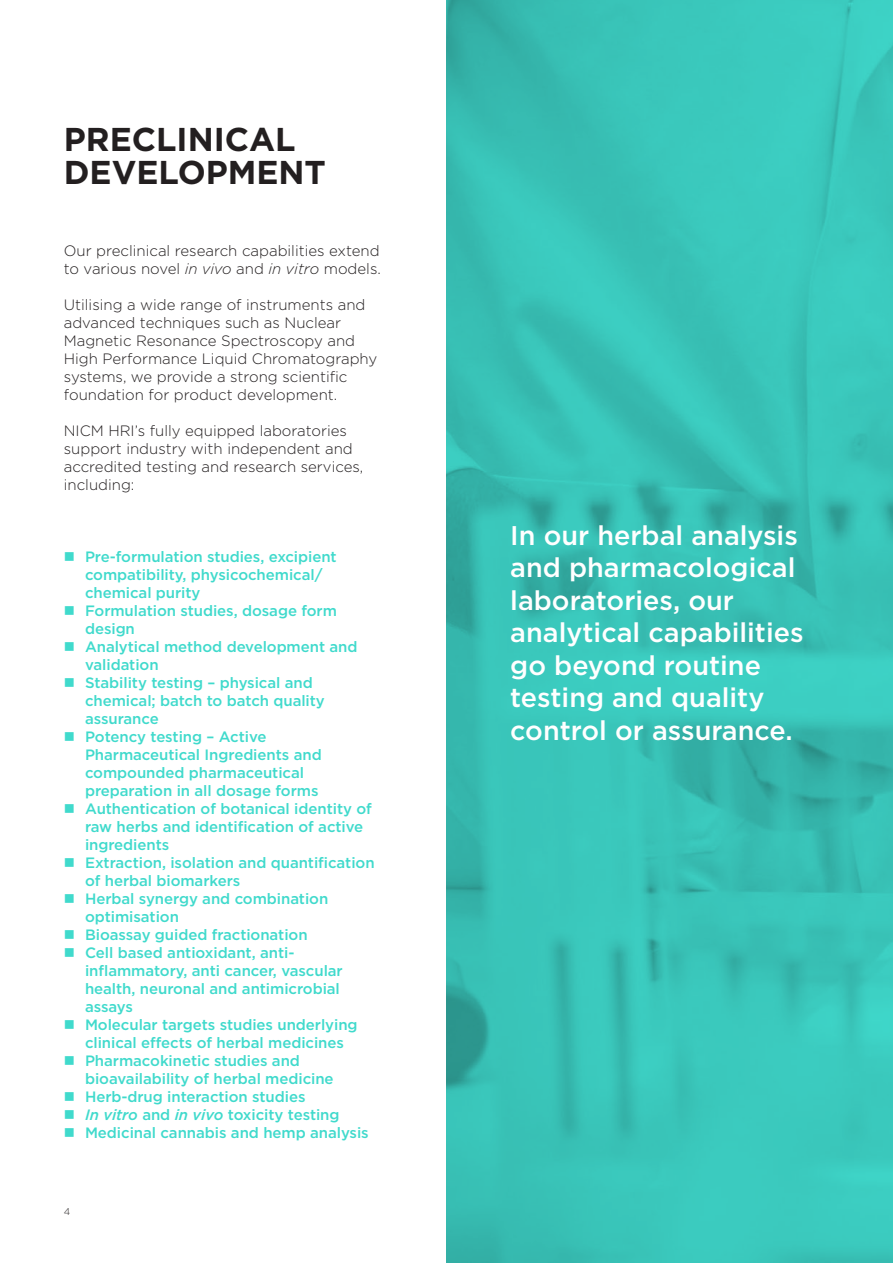
<style>
.page{position:relative;width:893px;height:1263px;background:#fff}
.page>*{position:absolute;margin:0;border:0;box-sizing:border-box;transform-origin:0 0}
.Large_36{font:700 33px/33px "Gotham";color:#231f20}
.Large_18{font:500 27px/32.4px "Gotham";color:#fff}
.t1{font:500 15px/18px "Gotham";letter-spacing:-.005em;color:#40dacc}
.Body{font:300 15px/18px "Gotham";color:#231f20}
.t2{font:300 9.75px "Gotham";color:#231f20}
.s1{font-style:italic}
</style>
<div class="page">
<img style="left:446px;top:0;width:447px;height:1263px">
<p class="Large_36" style="left:64px;top:123px;width:264px">PRECLINICAL<br>DEVELOPMENT</p>
<p class="Body" style="left:64px;top:241px;width:319px">Our preclinical research capabilities extend to various novel <span class="s1">in vivo</span> and <span class="s1">in vitro</span> models.</p>
<p class="Body" style="left:64px;top:295px;width:315px">Utilising a wide range of instruments and advanced techniques such as Nuclear Magnetic Resonance Spectroscopy and High Performance Liquid Chromatography systems, we provide a strong scientific foundation for product development.</p>
<p class="Body" style="left:64px;top:421px;width:301px">NICM HRI’s fully equipped laboratories support industry with independent and accredited testing and research services, including:</p>
<p class="t1" style="left:85px;top:548px;width:253px">Pre-formulation studies, excipient compatibility, physicochemical/ chemical purity</p>
<p class="t1" style="left:85px;top:602px;width:253px">Formulation studies, dosage form design</p>
<p class="t1" style="left:85px;top:638px;width:274px">Analytical method development and validation</p>
<p class="t1" style="left:85px;top:674px;width:241px">Stability testing – physical and chemical; batch to batch quality assurance</p>
<p class="t1" style="left:85px;top:728px;width:238px">Potency testing – Active<br>Pharmaceutical Ingredients and compounded pharmaceutical preparation in all dosage forms</p>
<p class="t1" style="left:85px;top:800px;width:288px">Authentication of botanical identity of raw herbs and identification of active ingredients</p>
<p class="t1" style="left:85px;top:854px;width:291px">Extraction, isolation and quantification of herbal biomarkers</p>
<p class="t1" style="left:85px;top:890px;width:245px">Herbal synergy and combination optimisation</p>
<p class="t1" style="left:85px;top:926px;width:224px">Bioassay guided fractionation</p>
<p class="t1" style="left:85px;top:944px;width:259px">Cell based antioxidant, anti&shy;inflammatory, anti cancer, vascular health, neuronal and antimicrobial assays</p>
<p class="t1" style="left:85px;top:1016px;width:274px">Molecular targets studies underlying clinical effects of herbal medicines</p>
<p class="t1" style="left:85px;top:1052px;width:250px">Pharmacokinetic studies and bioavailability of herbal medicine</p>
<p class="t1" style="left:85px;top:1088px;width:222px">Herb-drug interaction studies</p>
<p class="t1" style="left:85px;top:1106px;width:256px"><span class="s1">In vitro</span> and <span class="s1">in vivo</span> toxicity testing</p>
<p class="t1" style="left:85px;top:1124px;width:285px">Medicinal cannabis and hemp analysis</p>
<p class="t2" style="left:64px;top:1205px;width:8px">4</p>
<p class="Large_18" style="left:510px;top:519px;width:295px">In our herbal analysis and pharmacological laboratories, our analytical capabilities go beyond routine testing and quality control or assurance.</p>
</div>
